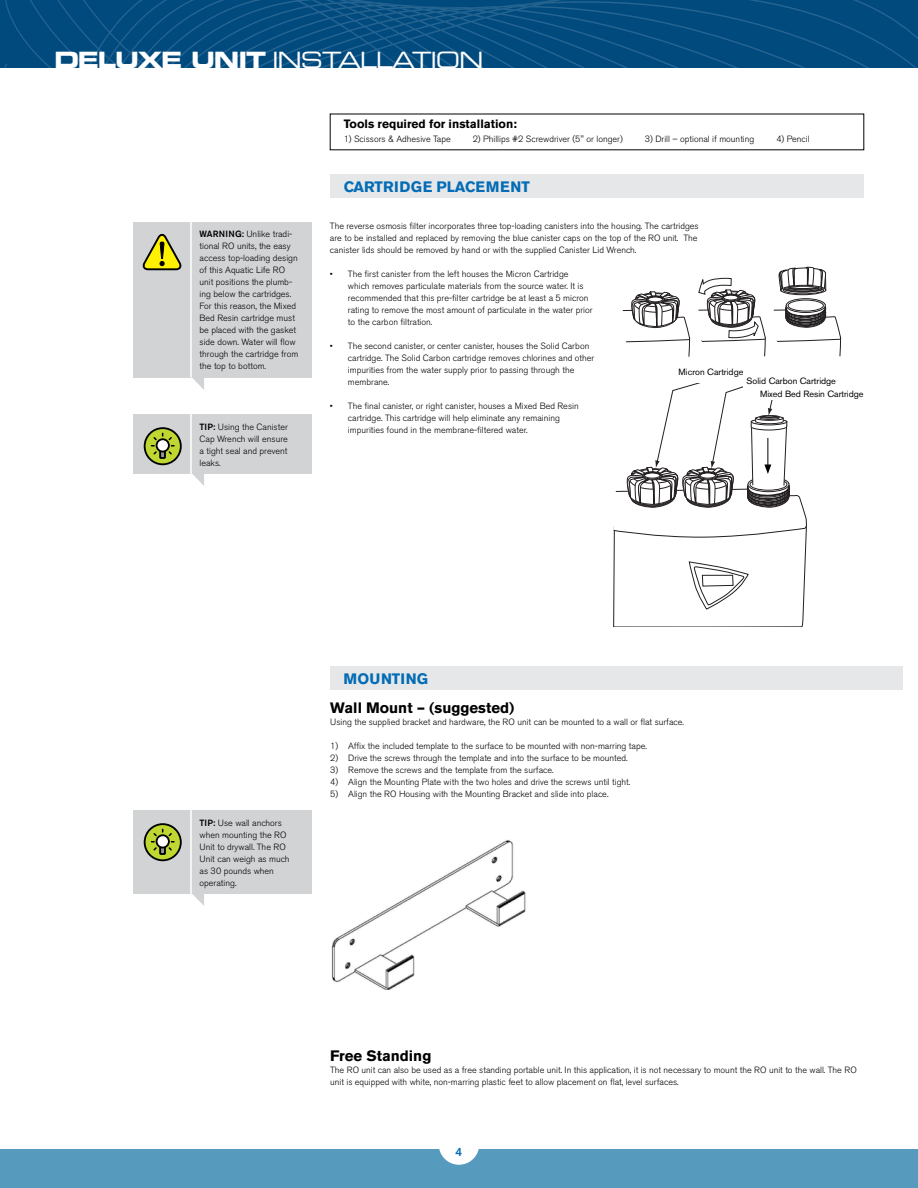
<style>
.page{position:relative;width:918px;height:1188px;background:#fff}
.page>*{position:absolute;margin:0;border:0;box-sizing:border-box;transform-origin:0 0}
.t1{font:22.5px "Eurostile Extended Two";letter-spacing:-.05em;color:#fff}
.t2{font:700 15px "Akzidenz Grotesk BE";color:#000}
.t3{font:700 15px "Akzidenz Grotesk BE";color:#036cb6}
.t4{font:700 12px "Akzidenz Grotesk BE";color:#000}
.t5{font:500 12px "Akzidenz Grotesk BE";color:#036cb6}
.t6{font:300 9px/12px "Akzidenz Grotesk BE";color:#000}
.t7{font:9px/13.2px "Akzidenz Grotesk BE";color:#000}
.t8{font:700 4.65px "Helvetica Neue";color:#231f20}
.s1{font-family:"Eurostile Bold Extended Two"}
.s2{font-weight:500}
</style>
<div class="page">
<div style="left:0;top:1150px;width:918px;height:38px;background:#569bbe"></div>
<div style="left:4px;top:0;width:59px;height:68px;background:#004a7e"></div>
<svg style="left:63px;top:0;width:855px;height:68px;background:#044d80"></svg>
<div style="left:439px;top:1124px;width:40px;height:41px;background:#fff;border-radius:50%"></div>
<div style="left:330px;top:174px;width:534px;height:24px;background:#e6e7e8"></div>
<svg style="left:623px;top:292px;width:67px;height:65px"></svg>
<svg style="left:698px;top:278px;width:68px;height:78px"></svg>
<svg style="left:773px;top:267px;width:68px;height:89px"></svg>
<div style="left:133px;top:222px;width:179px;height:156px;background:#d1d3d4"></div>
<svg style="left:193px;top:378px;width:11px;height:12px"></svg>
<hr style="left:190px;top:222px;width:2px;height:156px;background:#fff">
<svg style="left:143px;top:234px;width:39px;height:36px"></svg>
<svg style="left:193px;top:474px;width:11px;height:12px"></svg>
<div style="left:133px;top:414px;width:179px;height:60px;background:#d1d3d4"></div>
<hr style="left:190px;top:414px;width:2px;height:60px;background:#fff">
<svg style="left:145px;top:428px;width:36px;height:36px"></svg>
<div style="left:144px;top:427px;width:38px;height:38px;border:2px solid #000;border-radius:50%"></div>
<div style="left:160px;top:449px;width:5px;height:9px;background:#939598"></div>
<div style="left:159px;top:448px;width:7px;height:11px;border:2px solid #000"></div>
<div style="left:157px;top:439px;width:12px;height:13px;background:#fff;border-radius:50%"></div>
<div style="left:156px;top:438px;width:14px;height:14px;border:2px solid #000;border-radius:50%"></div>
<svg style="left:169px;top:437px;width:6px;height:18px"></svg>
<svg style="left:151px;top:433px;width:12px;height:22px"></svg>
<div style="left:330px;top:666px;width:572px;height:24px;background:#e6e7e8"></div>
<svg style="left:193px;top:894px;width:11px;height:12px"></svg>
<div style="left:133px;top:810px;width:179px;height:84px;background:#d1d3d4"></div>
<hr style="left:190px;top:810px;width:2px;height:84px;background:#fff">
<svg style="left:145px;top:824px;width:36px;height:36px"></svg>
<div style="left:144px;top:823px;width:38px;height:38px;border:2px solid #000;border-radius:50%"></div>
<div style="left:160px;top:845px;width:5px;height:9px;background:#939598"></div>
<div style="left:159px;top:844px;width:7px;height:11px;border:2px solid #000"></div>
<div style="left:157px;top:835px;width:12px;height:13px;background:#fff;border-radius:50%"></div>
<div style="left:156px;top:834px;width:14px;height:14px;border:2px solid #000;border-radius:50%"></div>
<svg style="left:169px;top:833px;width:6px;height:18px"></svg>
<svg style="left:151px;top:829px;width:12px;height:22px"></svg>
<img style="left:331px;top:839px;width:195px;height:151px">
<svg style="left:613px;top:383px;width:194px;height:244px"></svg>
<h1 class="t1" style="left:54px;top:44px;width:431px"><span class="s1">DELUXE UNIT</span> INSTALLATION</h1>
<h3 class="t4" style="left:344px;top:117px;width:175px">Tools required for installation:</h3>
<p class="t6" style="left:344px;top:133px;width:109px">1) Scissors &amp; Adhesive Tape</p>
<p class="t6" style="left:473px;top:133px;width:152px">2) Phillips #2 Screwdriver (5" or longer)</p>
<p class="t6" style="left:645px;top:133px;width:111px">3) Drill – optional if mounting</p>
<p class="t6" style="left:776px;top:133px;width:35px">4) Pencil</p>
<p class="t6" style="left:200px;top:228px;width:100px"><span class="s2">WARNING:</span> Unlike tradi&shy;tional RO units, the easy access top-loading design of this Aquatic Life RO unit positions the plumb&shy;ing below the cartridges.<br>For this reason, the Mixed<br>Bed Resin cartridge must be placed with the gasket side down. Water will flow through the cartridge from the top to bottom.</p>
<p class="t6" style="left:200px;top:421px;width:90px;text-align:justify"><span class="s2">TIP:</span> Using the Canister Cap Wrench will ensure a tight seal and prevent leaks.</p>
<h2 class="t3" style="left:344px;top:178px;width:20px">CARTRI</h2>
<h2 class="t3" style="left:400px;top:178px;width:88px">DGE PLACEMENT</h2>
<p class="t6" style="left:330px;top:220px;width:370px">The reverse osmosis filter incorporates three top-loading canisters into the housing. The cartridges are to be installed and replaced by removing the blue canister caps on the top of the RO unit. The canister lids should be removed by hand or with the supplied Canister Lid Wrench.</p>
<p class="t6" style="left:348px;top:268px;width:246px;text-indent:-18px">• The first canister from the left houses the Micron Cartridge<br>which removes particulate materials from the source water. It is recommended that this pre-filter cartridge be at least a 5 micron rating to remove the most amount of particulate in the water prior to the carbon filtration.</p>
<p class="t6" style="left:348px;top:340px;width:248px;text-indent:-18px">• The second canister, or center canister, houses the Solid Carbon cartridge. The Solid Carbon cartridge removes chlorines and other impurities from the water supply prior to passing through the membrane.</p>
<p class="t6" style="left:348px;top:400px;width:232px;text-indent:-18px">• The final canister, or right canister, houses a Mixed Bed Resin cartridge. This cartridge will help eliminate any remaining impurities found in the membrane-filtered water.</p>
<p class="t7" style="left:679px;top:366px;width:66px">Micron Cartridge</p>
<p class="t8" style="left:722px;top:374px;width:40px">Micron Cartridge</p>
<p class="t8" style="left:753px;top:381px;width:53px">Solid Carbon Cartridge</p>
<p class="t8" style="left:782px;top:389px;width:62px">Mixed Bed Resin Cartridge</p>
<p class="t7" style="left:760px;top:374px;width:105px;text-indent:-14px">Solid Carbon Cartridge<br>Mixed Bed Resin Cartridge</p>
<p class="t6" style="left:200px;top:817px;width:92px"><span class="s2">TIP:</span> Use wall anchors when mounting the RO<br>Unit to drywall. The RO<br>Unit can weigh as much as 30 pounds when operating.</p>
<h2 class="t3" style="left:344px;top:670px;width:48px">MOUNTING</h2>
<h2 class="t2" style="left:330px;top:699px;width:186px">Wall Mount – (suggested)</h2>
<p class="t6" style="left:330px;top:716px;width:355px">Using the supplied bracket and hardware, the RO unit can be mounted to a wall or flat surface.</p>
<p class="t6" style="left:330px;top:740px;width:318px">1) Affix the included template to the surface to be mounted with non-marring tape.</p>
<p class="t6" style="left:330px;top:752px;width:299px">2) Drive the screws through the template and into the surface to be mounted.</p>
<p class="t6" style="left:330px;top:764px;width:225px">3) Remove the screws and the template from the surface.</p>
<p class="t6" style="left:330px;top:776px;width:302px">4) Align the Mounting Plate with the two holes and drive the screws until tight.</p>
<p class="t6" style="left:330px;top:788px;width:280px">5) Align the RO Housing with the Mounting Bracket and slide into place.</p>
<h2 class="t2" style="left:330px;top:1047px;width:103px">Free Standing</h2>
<p class="t6" style="left:330px;top:1064px;width:528px">The RO unit can also be used as a free standing portable unit. In this application, it is not necessary to mount the RO unit to the wall. The RO unit is equipped with white, non-marring plastic feet to allow placement on flat, level surfaces.</p>
<h3 class="t5" style="left:456px;top:1144px;width:8px">4</h3>
</div>
